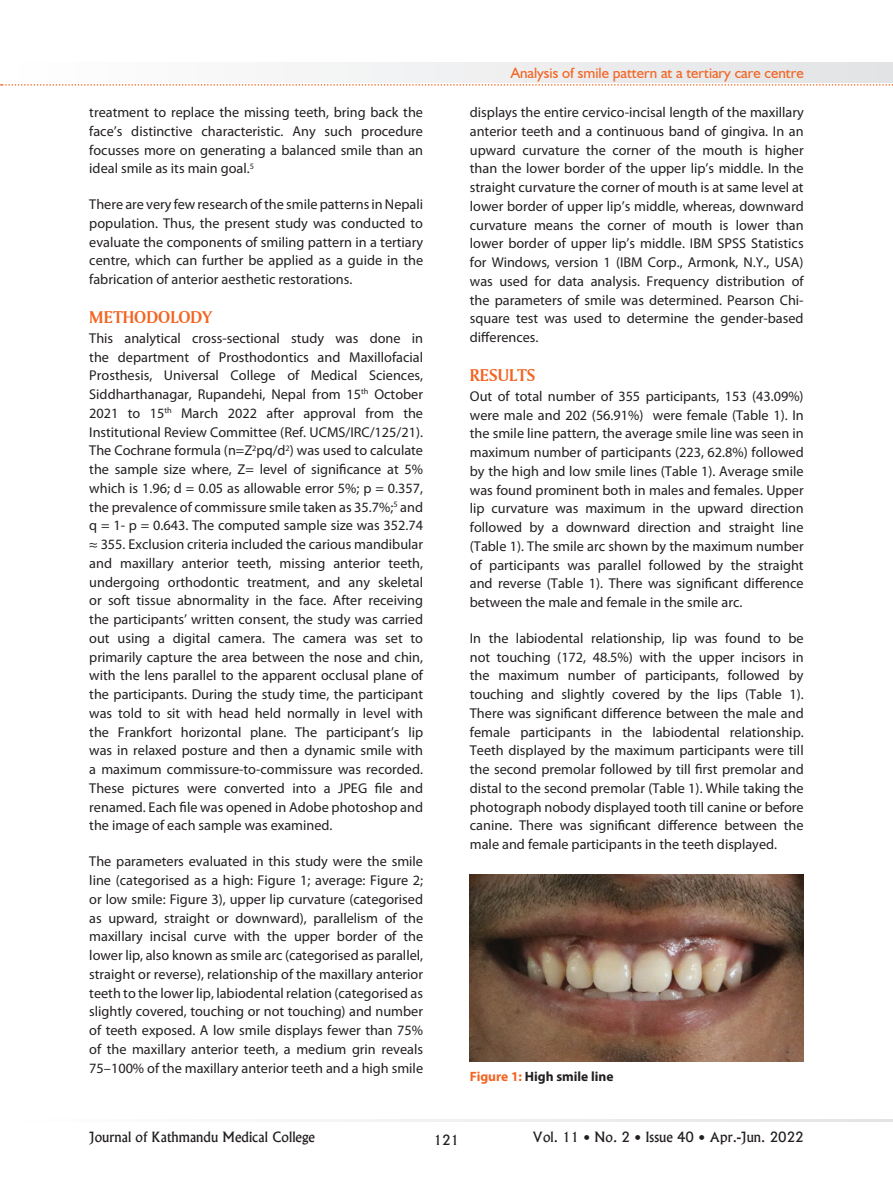
<style>
.page{position:relative;width:893px;height:1191px;background:#fff}
.page>*{position:absolute;margin:0;border:0;box-sizing:border-box;transform-origin:0 0}
.t1{font:18px "Amerigo BT Bold A";color:#f36421}
.t2{font:15px "Humanist 521 BT";color:#f36421}
.t3{font:14.25px/18.8px "Myriad Pro";color:#231f20;text-align:justify}
.t4{font:13.5px "Alaska";color:#231f20}
.t5{font:700 13.5px "Myriad Pro";color:#231f20}
.s1{color:#f36421}
</style>
<div class="page">
<svg style="left:313px;top:1119px;width:580px;height:2px"></svg>
<div style="left:1px;top:63px;width:892px;height:20px;background:linear-gradient(to right,#fff,#e2e3e5)"></div>
<svg style="left:1px;top:84px;width:892px;height:2px"></svg>
<img style="left:470px;top:874px;width:334px;height:188px">
<p class="t3" style="left:89px;top:103px;width:335px">treatment to replace the missing teeth, bring back the face’s distinctive characteristic. Any such procedure focusses more on generating a balanced smile than an ideal smile as its main goal.<sup>5</sup></p>
<p class="t3" style="left:89px;top:195px;width:335px">There are very few research of the smile patterns in Nepali population. Thus, the present study was conducted to evaluate the components of smiling pattern in a tertiary centre, which can further be applied as a guide in the fabrication of anterior aesthetic restorations.</p>
<p class="t1" style="left:89px;top:306px;width:124px">METHODOLODY</p>
<p class="t3" style="left:89px;top:328px;width:335px">This analytical cross-sectional study was done in the department of Prosthodontics and Maxillofacial Prosthesis, Universal College of Medical Sciences, Siddharthanagar, Rupandehi, Nepal from 15<sup>th</sup> October 2021 to 15<sup>th</sup> March 2022 after approval from the Institutional Review Committee (Ref. UCMS/IRC/125/21).<br>The Cochrane formula (n=Z<sup>2</sup>pq/d<sup>2</sup>) was used to calculate the sample size where, Z= level of significance at 5% which is 1.96; d = 0.05 as allowable error 5%; p = 0.357, the prevalence of commissure smile taken as 35.7%;<sup>5</sup> and q = 1- p = 0.643. The computed sample size was 352.74 ≈ 355. Exclusion criteria included the carious mandibular and maxillary anterior teeth, missing anterior teeth, undergoing orthodontic treatment, and any skeletal or soft tissue abnormality in the face. After receiving the participants’ written consent, the study was carried out using a digital camera. The camera was set to primarily capture the area between the nose and chin, with the lens parallel to the apparent occlusal plane of the participants. During the study time, the participant was told to sit with head held normally in level with the Frankfort horizontal plane. The participant’s lip was in relaxed posture and then a dynamic smile with a maximum commissure-to-commissure was recorded.<br>These pictures were converted into a JPEG file and renamed. Each file was opened in Adobe photoshop and the image of each sample was examined.</p>
<p class="t3" style="left:89px;top:852px;width:335px">The parameters evaluated in this study were the smile line (categorised as a high: Figure 1; average: Figure 2; or low smile: Figure 3), upper lip curvature (categorised as upward, straight or downward), parallelism of the maxillary incisal curve with the upper border of the lower lip, also known as smile arc (categorised as parallel, straight or reverse), relationship of the maxillary anterior teeth to the lower lip, labiodental relation (categorised as slightly covered, touching or not touching) and number of teeth exposed. A low smile displays fewer than 75% of the maxillary anterior teeth, a medium grin reveals 75–100% of the maxillary anterior teeth and a high smile</p>
<p class="t2" style="left:511px;top:63px;width:294px">Analysis of smile pattern at a tertiary care centre</p>
<p class="t3" style="left:470px;top:103px;width:335px">displays the entire cervico-incisal length of the maxillary anterior teeth and a continuous band of gingiva. In an upward curvature the corner of the mouth is higher than the lower border of the upper lip’s middle. In the straight curvature the corner of mouth is at same level at lower border of upper lip’s middle, whereas, downward curvature means the corner of mouth is lower than lower border of upper lip’s middle. IBM SPSS Statistics for Windows, version 1 (IBM Corp., Armonk, N.Y., USA) was used for data analysis. Frequency distribution of the parameters of smile was determined. Pearson Chi&shy;square test was used to determine the gender-based differences.</p>
<p class="t1" style="left:470px;top:364px;width:67px">RESULTS</p>
<p class="t3" style="left:470px;top:386px;width:335px">Out of total number of 355 participants, 153 (43.09%) were male and 202 (56.91%) were female (Table 1). In the smile line pattern, the average smile line was seen in maximum number of participants (223, 62.8%) followed by the high and low smile lines (Table 1). Average smile was found prominent both in males and females. Upper lip curvature was maximum in the upward direction followed by a downward direction and straight line (Table 1). The smile arc shown by the maximum number of participants was parallel followed by the straight and reverse (Table 1). There was significant difference between the male and female in the smile arc.</p>
<p class="t3" style="left:470px;top:628px;width:335px">In the labiodental relationship, lip was found to be not touching (172, 48.5%) with the upper incisors in the maximum number of participants, followed by touching and slightly covered by the lips (Table 1).<br>There was significant difference between the male and female participants in the labiodental relationship.<br>Teeth displayed by the maximum participants were till the second premolar followed by till first premolar and distal to the second premolar (Table 1). While taking the photograph nobody displayed tooth till canine or before canine. There was significant difference between the male and female participants in the teeth displayed.</p>
<p class="t5" style="left:470px;top:1067px;width:145px"><span class="s1">Figure 1:</span> High smile line</p>
<p class="t4" style="left:89px;top:1129px;width:227px">Journal of Kathmandu Medical College</p>
<p class="t4" style="left:434px;top:1131px;width:27px">121</p>
<p class="t4" style="left:533px;top:1129px;width:273px">Vol. 11 • No. 2 • Issue 40 • Apr.-Jun. 2022</p>
</div>
